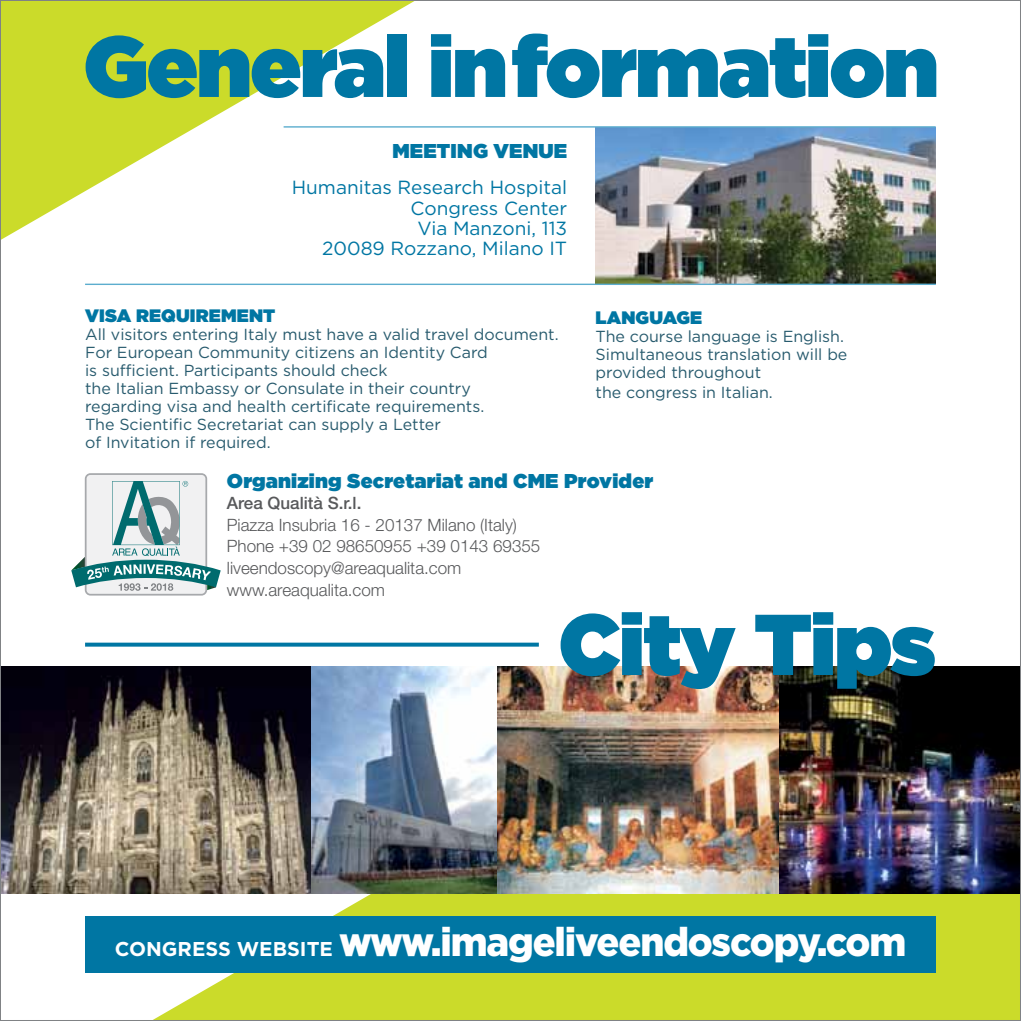
<style>
.page{position:relative;width:1021px;height:1021px;background:#fff}
.page>*{position:absolute;margin:0;border:0;box-sizing:border-box;transform-origin:0 0}
.t1{font:900 86px "Gotham";letter-spacing:-.02em;color:#0076a3}
.t2{font:900 40px "Gotham";letter-spacing:-.045em;color:#fff;scale:.95 1}
.t3{font:900 20px "Gotham";letter-spacing:.01em;color:#0076a3}
.t4{font:700 20px "Gotham";color:#fff}
.t5{font:19px/20.2px "Gotham";color:#0076a3;text-align:right}
.t6{font:900 18px "Gotham";letter-spacing:.01em;color:#0076a3}
.t7{font:300 17px/21.6px "Helvetica Neue LT Std";color:#58595b}
.t8{font:500 17px "Helvetica Neue LT Std";color:#58595b}
.t9{font:16px/18px "Gotham";color:#285b6e}
.s1{font-weight:700;font-size:20px}
</style>
<div class="page">
<svg style="left:151px;top:595px;width:867px;height:423px;fill:#cbdb2a"></svg>
<div style="left:696px;top:494px;width:324px;height:215px;background:#fff"></div>
<svg style="left:2px;top:2px;width:411px;height:237px"></svg>
<svg style="left:71px;top:473px;width:150px;height:122px"></svg>
<img style="left:595px;top:128px;width:340px;height:155px">
<div style="left:85px;top:916px;width:850px;height:56px;background:#0076a3"></div>
<hr style="left:85px;top:283px;width:850px;height:2px;background:#5cadce">
<hr style="left:283px;top:126px;width:652px;height:2px;background:#5cadce">
<svg style="left:85px;top:642px;width:454px;height:4px;background:#298cb1"></svg>
<img style="left:2px;top:666px;width:310px;height:227px">
<img style="left:496px;top:666px;width:284px;height:227px">
<img style="left:780px;top:666px;width:238px;height:227px">
<img style="left:312px;top:666px;width:184px;height:227px">
<h1 class="t1" style="left:83px;top:5px;width:856px">General information</h1>
<p class="t3" style="left:392px;top:136px;width:176px">MEETING VENUE</p>
<p class="t5" style="left:292px;top:177px;width:277px">Humanitas Research Hospital<br>Congress Center<br>Via Manzoni, 113<br>20089 Rozzano, Milano IT</p>
<p class="t6" style="left:85px;top:303px;width:192px">VISA REQUIREMENT</p>
<p class="t9" style="left:85px;top:325px;width:475px">All visitors entering Italy must have a valid travel document.<br>For European Community citizens an Identity Card<br>is sufficient. Participants should check<br>the Italian Embassy or Consulate in their country<br>regarding visa and health certificate requirements.<br>The Scientific Secretariat can supply a Letter<br>of Invitation if required.</p>
<p class="t6" style="left:595px;top:304px;width:14px">LAN</p>
<p class="t6" style="left:635px;top:304px;width:68px">GUAGE</p>
<p class="t9" style="left:595px;top:327px;width:253px">The course language is English.<br>Simultaneous translation will be provided throughout</p>
<p class="t9" style="left:595px;top:383px;width:179px">the congress in Italian.</p>
<p class="t3" style="left:227px;top:466px;width:428px">Organizing Secretariat and Cme Provider</p>
<p class="t8" style="left:227px;top:493px;width:136px">Area Qualità S.r.l.</p>
<p class="t7" style="left:227px;top:513px;width:315px">Piazza Insubria 16 - 20137 Milano (Italy)<br>Phone +39 02 98650955 +39 0143 69355 liveendoscopy@areaqualita.com www.areaqualita.com</p>
<h1 class="t1" style="left:558px;top:583px;width:379px">City Tips</h1>
<h2 class="t2" style="left:237px;top:914px;width:706px"><span class="s1">WE BSITE</span> www.imageliveendoscopy.com</h2>
<p class="t4" style="left:115px;top:935px;width:16px">CONGRESS</p>
</div>
